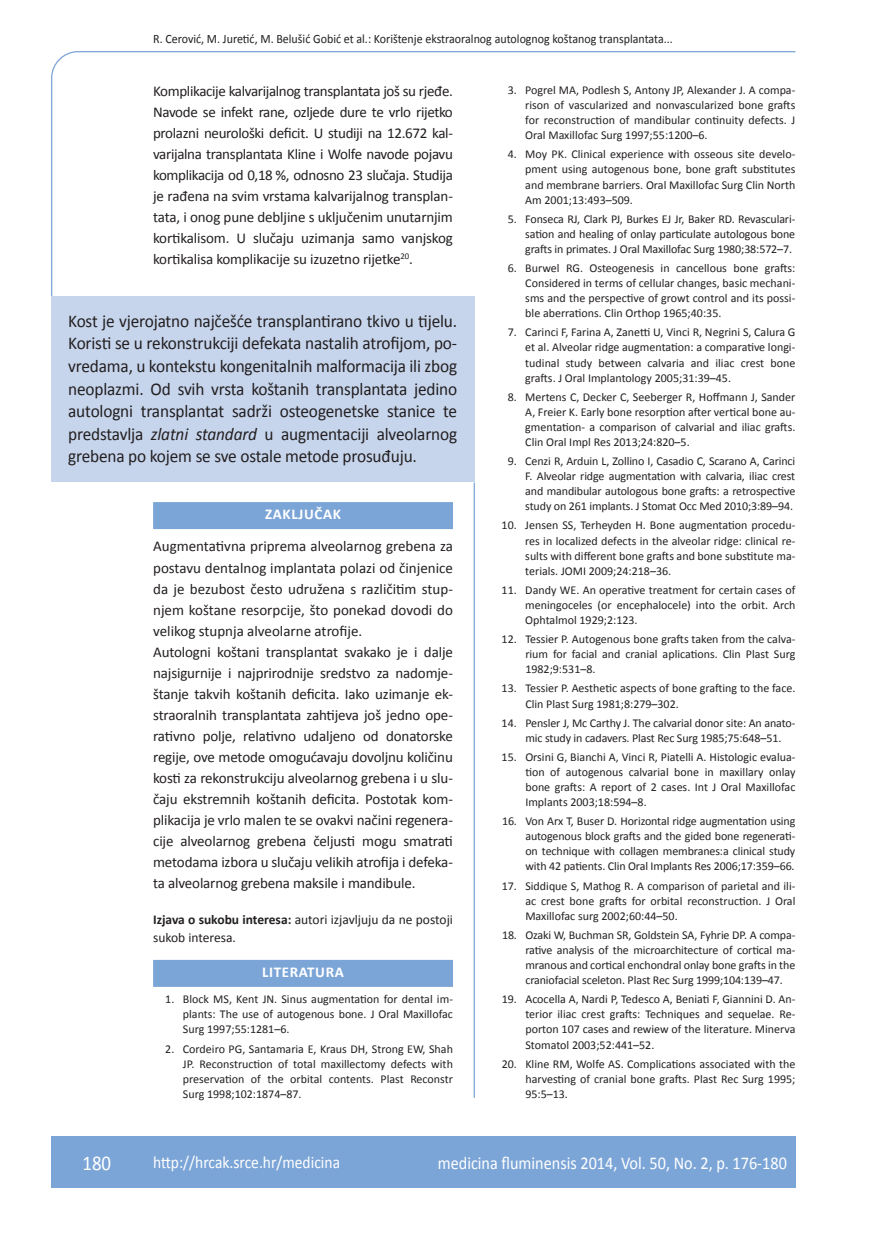
<style>
.page{position:relative;width:872px;height:1234px;background:#fff}
.page>*{position:absolute;margin:0;border:0;box-sizing:border-box;transform-origin:0 0}
.t1{font:21px "Calibri";color:#fff;scale:.9 1}
.t2{font:18px/22.5px "Calibri";letter-spacing:-.01em;color:#231f20;text-align:justify;scale:.96 1}
.t3{font:18px "Calibri";color:#fff;scale:.9 1}
.t4{font:17.25px "Calibri";color:#fff;scale:.9 1}
.t5{font:15px/21px "Calibri";letter-spacing:-.01em;color:#231f20;text-align:justify}
.t6{font:700 15px "Calibri";letter-spacing:.04em;color:#fff}
.t7{font:13.5px/18px "Calibri";color:#231f20}
.t8{font:12.75px "Calibri";color:#231f20;scale:.94 1}
.t9{font:12px/15px "Calibri";color:#231f20;text-align:justify}
.s1{font-style:italic}
.s2{font-weight:700}
</style>
<div class="page">
<svg style="left:51px;top:51px;width:745px;height:275px"></svg>
<hr style="left:473px;top:482px;width:2px;height:615px;background:#7ca5d7">
<div style="left:51px;top:1135px;width:744px;height:51px;background:#7ca5d7"></div>
<div style="left:51px;top:296px;width:423px;height:186px;background:#c6d5ec"></div>
<div style="left:153px;top:502px;width:300px;height:27px;background:#7ca5d7"></div>
<div style="left:153px;top:959px;width:300px;height:27px;background:#7ca5d7"></div>
<p class="t8" style="left:153px;top:30px;width:554px">R. Cerović, M. Juretić, M. Belušić Gobić et al.: Korištenje ekstraoralnog autolognog koštanog transplantata...</p>
<p class="t5" style="left:153px;top:80px;width:301px">Komplikacije kalvarijalnog transplantata još su rjeđe.<br>Navode se infekt rane, ozljede dure te vrlo rijetko prolazni neurološki deficit. U studiji na 12.672 kal&shy;varijalna transplantata Kline i Wolfe navode pojavu komplikacija od 0,18 %, odnosno 23 slučaja. Studija je rađena na svim vrstama kalvarijalnog transplan&shy;tata, i onog pune debljine s uključenim unutarnjim kortikalisom. U slučaju uzimanja samo vanjskog kortikalisa komplikacije su izuzetno rijetke<sup>20</sup>.</p>
<p class="t9" style="left:525px;top:82px;width:271px;text-indent:-18px">3. Pogrel MA, Podlesh S, Antony JP, Alexander J. A compa&shy;rison of vascularized and nonvascularized bone grafts for reconstruction of mandibular continuity defects. J Oral Maxillofac Surg 1997;55:1200–6.</p>
<p class="t9" style="left:525px;top:146px;width:272px;text-indent:-18px">4. Moy PK. Clinical experience with osseous site develo&shy;pment using autogenous bone, bone graft substitutes and membrane barriers. Oral Maxillofac Surg Clin North Am 2001;13:493–509.</p>
<p class="t9" style="left:525px;top:211px;width:272px;text-indent:-18px">5. Fonseca RJ, Clark PJ, Burkes EJ Jr, Baker RD. Revasculari&shy;sation and healing of onlay particulate autologous bone grafts in primates. J Oral Maxillofac Surg 1980;38:572–7.</p>
<p class="t9" style="left:525px;top:260px;width:272px;text-indent:-18px">6. Burwel RG. Osteogenesis in cancellous bone grafts:<br>Considered in terms of cellular changes, basic mechani&shy;sms and the perspective of growt control and its possi&shy;ble aberrations. Clin Orthop 1965;40:35.</p>
<p class="t9" style="left:525px;top:324px;width:272px;text-indent:-18px">7. Carinci F, Farina A, Zanetti U, Vinci R, Negrini S, Calura G et al. Alveolar ridge augmentation: a comparative longi&shy;tudinal study between calvaria and iliac crest bone grafts. J Oral Implantology 2005;31:39–45.</p>
<p class="t9" style="left:525px;top:388px;width:271px;text-indent:-18px">8. Mertens C, Decker C, Seeberger R, Hoffmann J, Sander A, Freier K. Early bone resorption after vertical bone au&shy;gmentation- a comparison of calvarial and iliac grafts.<br>Clin Oral Impl Res 2013;24:820–5.</p>
<p class="t9" style="left:525px;top:453px;width:271px;text-indent:-17px">9. Cenzi R, Arduin L, Zollino I, Casadio C, Scarano A, Carinci F. Alveolar ridge augmentation with calvaria, iliac crest and mandibular autologous bone grafts: a retrospective study on 261 implants. J Stomat Occ Med 2010;3:89–94.</p>
<p class="t9" style="left:525px;top:517px;width:272px;text-indent:-24px">10. Jensen SS, Terheyden H. Bone augmentation procedu&shy;res in localized defects in the alveolar ridge: clinical re&shy;sults with different bone grafts and bone substitute ma&shy;terials. JOMI 2009;24:218–36.</p>
<p class="t9" style="left:525px;top:581px;width:272px;text-indent:-24px">11. Dandy WE. An operative treatment for certain cases of meningoceles (or encephalocele) into the orbit. Arch Ophtalmol 1929;2:123.</p>
<p class="t9" style="left:525px;top:631px;width:272px;text-indent:-24px">12. Tessier P. Autogenous bone grafts taken from the calva&shy;rium for facial and cranial aplications. Clin Plast Surg 1982;9:531–8.</p>
<p class="t9" style="left:525px;top:680px;width:271px;text-indent:-24px">13. Tessier P. Aesthetic aspects of bone grafting to the face.<br>Clin Plast Surg 1981;8:279–302.</p>
<p class="t9" style="left:525px;top:714px;width:272px;text-indent:-24px">14. Pensler J, Mc Carthy J. The calvarial donor site: An anato&shy;mic study in cadavers. Plast Rec Surg 1985;75:648–51.</p>
<p class="t9" style="left:525px;top:748px;width:271px;text-indent:-24px">15. Orsini G, Bianchi A, Vinci R, Piatelli A. Histologic evalua&shy;tion of autogenous calvarial bone in maxillary onlay bone grafts: A report of 2 cases. Int J Oral Maxillofac Implants 2003;18:594–8.</p>
<p class="t9" style="left:525px;top:813px;width:272px;text-indent:-23px">16. Von Arx T, Buser D. Horizontal ridge augmentation using autogenous block grafts and the gided bone regenerati&shy;on technique with collagen membranes:a clinical study with 42 patients. Clin Oral Implants Res 2006;17:359–66.</p>
<p class="t9" style="left:525px;top:877px;width:272px;text-indent:-24px">17. Siddique S, Mathog R. A comparison of parietal and ili&shy;ac crest bone grafts for orbital reconstruction. J Oral Maxillofac surg 2002;60:44–50.</p>
<p class="t9" style="left:525px;top:926px;width:272px;text-indent:-23px">18. Ozaki W, Buchman SR, Goldstein SA, Fyhrie DP. A compa&shy;rative analysis of the microarchitecture of cortical ma&shy;mranous and cortical enchondral onlay bone grafts in the craniofacial sceleton. Plast Rec Surg 1999;104:139–47.</p>
<p class="t9" style="left:525px;top:991px;width:272px;text-indent:-24px">19. Acocella A, Nardi P, Tedesco A, Beniati F, Giannini D. An&shy;terior iliac crest grafts: Techniques and sequelae. Re&shy;porton 107 cases and rewiew of the literature. Minerva Stomatol 2003;52:441–52.</p>
<p class="t9" style="left:525px;top:1055px;width:271px;text-indent:-24px">20. Kline RM, Wolfe AS. Complications associated with the harvesting of cranial bone grafts. Plast Rec Surg 1995; 95:5–13.</p>
<p class="t2" style="left:68px;top:309px;width:407px">Kost je vjerojatno najčešće transplantirano tkivo u tijelu.<br>Koristi se u rekonstrukciji defekata nastalih atrofijom, po&shy;vredama, u kontekstu kongenitalnih malformacija ili zbog neoplazmi. Od svih vrsta koštanih transplantata jedino autologni transplantat sadrži osteogenetske stanice te predstavlja <span class="s1">zlatni standard</span> u augmentaciji alveolarnog grebena po kojem se sve ostale metode prosuđuju.</p>
<p class="t6" style="left:265px;top:505px;width:77px">ZAKLJUČAK</p>
<p class="t5" style="left:153px;top:535px;width:301px;text-align:left">Augmentativna priprema alveolarnog grebena za postavu dentalnog implantata polazi od činjenice da je bezubost često udružena s različitim stup&shy;njem koštane resorpcije, što ponekad dovodi do velikog stupnja alveolarne atrofije.<br>Autologni koštani transplantat svakako je i dalje najsigurnije i najprirodnije sredstvo za nadomje&shy;štanje takvih koštanih deficita. Iako uzimanje ek&shy;straoralnih transplantata zahtijeva još jedno ope&shy;rativno polje, relativno udaljeno od donatorske regije, ove metode omogućavaju dovoljnu količinu kosti za rekonstrukciju alveolarnog grebena i u slu&shy;čaju ekstremnih koštanih deficita. Postotak kom&shy;plikacija je vrlo malen te se ovakvi načini regenera&shy;cije alveolarnog grebena čeljusti mogu smatrati metodama izbora u slučaju velikih atrofija i defeka&shy;ta alveolarnog grebena maksile i mandibule.</p>
<p class="t7" style="left:153px;top:909px;width:301px"><span class="s2">Izjava o sukobu interesa:</span> autori izjavljuju da ne postoji sukob interesa.</p>
<p class="t6" style="left:262px;top:962px;width:83px">LITERATURA</p>
<p class="t9" style="left:183px;top:990px;width:271px;text-indent:-18px">1. Block MS, Kent JN. Sinus augmentation for dental im&shy;plants: The use of autogenous bone. J Oral Maxillofac Surg 1997;55:1281–6.</p>
<p class="t9" style="left:183px;top:1040px;width:271px;text-indent:-18px">2. Cordeiro PG, Santamaria E, Kraus DH, Strong EW, Shah JP. Reconstruction of total maxillectomy defects with preservation of the orbital contents. Plast Reconstr Surg 1998;102:1874–87.</p>
<h1 class="t1" style="left:82px;top:1149px;width:33px">180</h1>
<h3 class="t4" style="left:153px;top:1150px;width:209px">http://hrcak.srce.hr/medicina</h3>
<h2 class="t3" style="left:438px;top:1151px;width:389px">medicina fluminensis 2014, Vol. 50, No. 2, p. 176-180</h2>
</div>
